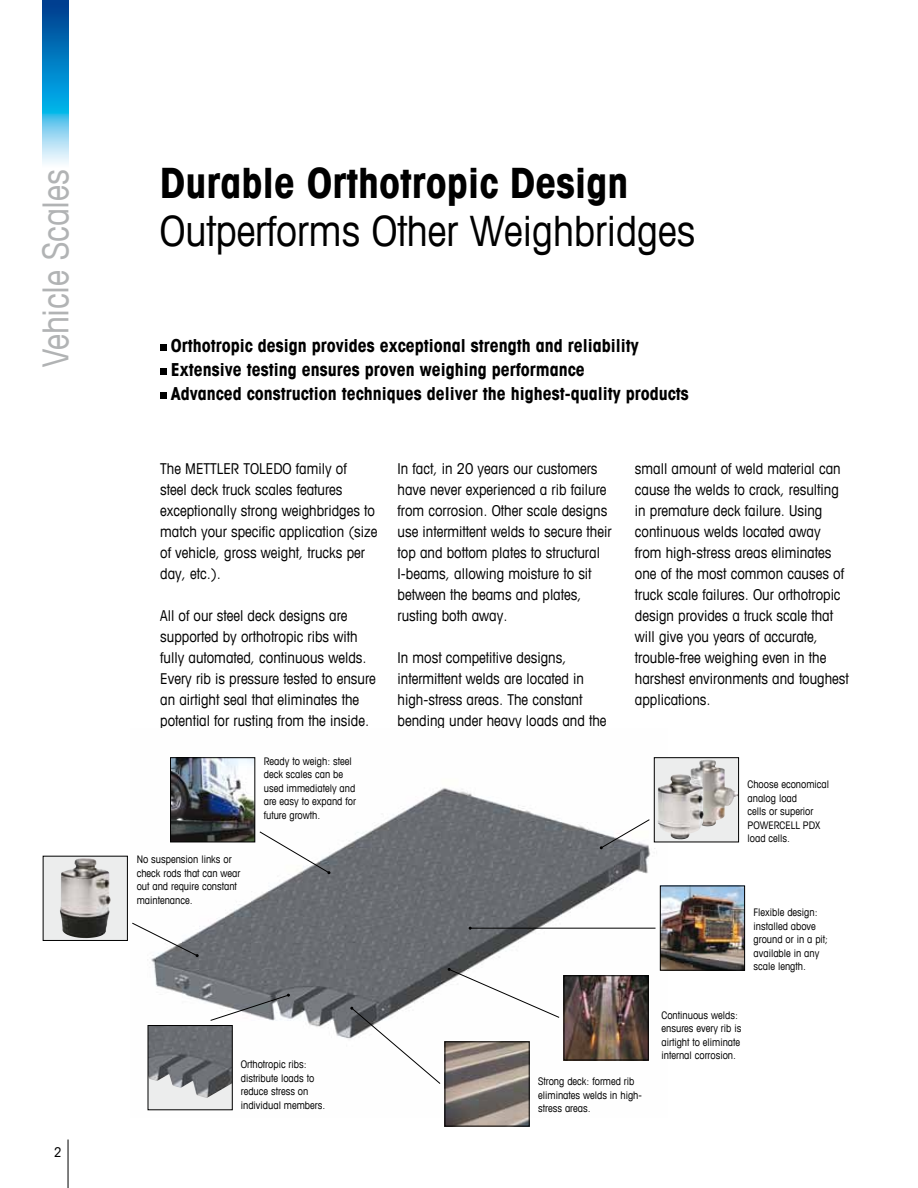
<style>
.page{position:relative;width:918px;height:1188px;background:#fff}
.page>*{position:absolute;margin:0;border:0;box-sizing:border-box;transform-origin:0 0}
.t1{font:condensed 42px "Avant Garde Com";color:#000}
.t2{font:700 condensed 42px "Avant Garde Com";color:#000}
.t3{font:condensed 36px "Avant Garde Com";letter-spacing:-.01em;color:#b1b3b4}
.t4{font:700 condensed 18px/24px "Avant Garde Com";color:#000}
.t5{font:condensed 15px/21px "Avant Garde Com";color:#000}
.t6{font:condensed 13.5px "Avant Garde Com";color:#000}
.t7{font:condensed 10.5px/13.5px "Avant Garde Com";color:#000}
</style>
<div class="page">
<hr style="left:68px;top:1140px;width:1px;height:48px;background:#000">
<img style="left:42px;top:0;width:26px;height:164px">
<div style="left:160px;top:344px;width:7px;height:6px;background:#000"></div>
<div style="left:160px;top:368px;width:7px;height:6px;background:#000"></div>
<div style="left:160px;top:392px;width:7px;height:6px;background:#000"></div>
<img style="left:147px;top:757px;width:521px;height:361px">
<hr style="left:470px;top:928px;width:186px;height:1px;background:#000">
<svg style="left:259px;top:831px;width:71px;height:43px"></svg>
<svg style="left:132px;top:922px;width:67px;height:35px"></svg>
<svg style="left:350px;top:1007px;width:91px;height:78px"></svg>
<svg style="left:210px;top:994px;width:80px;height:27px"></svg>
<img style="left:172px;top:759px;width:81px;height:81px">
<div style="left:170px;top:757px;width:85px;height:85px;border:1px solid #000"></div>
<div style="left:43px;top:856px;width:84px;height:84px;background:#eceded"></div>
<img style="left:60px;top:858px;width:51px;height:80px">
<div style="left:43px;top:856px;width:85px;height:85px;border:1px solid #000"></div>
<img style="left:662px;top:888px;width:81px;height:81px">
<div style="left:660px;top:886px;width:85px;height:85px;border:1px solid #000"></div>
<img style="left:566px;top:977px;width:81px;height:81px">
<div style="left:564px;top:975px;width:85px;height:85px;border:1px solid #000"></div>
<img style="left:447px;top:1043px;width:81px;height:81px">
<div style="left:445px;top:1041px;width:85px;height:85px;border:1px solid #000"></div>
<div style="left:148px;top:1026px;width:84px;height:84px;background:#eceded"></div>
<img style="left:150px;top:1027px;width:81px;height:71px">
<div style="left:148px;top:1025px;width:85px;height:85px;border:1px solid #000"></div>
<svg style="left:448px;top:968px;width:112px;height:50px"></svg>
<svg style="left:600px;top:819px;width:50px;height:30px"></svg>
<div style="left:654px;top:758px;width:85px;height:84px;background:#eceded"></div>
<img style="left:690px;top:760px;width:47px;height:66px">
<div style="left:654px;top:757px;width:85px;height:85px;border:1px solid #000"></div>
<img style="left:658px;top:774px;width:46px;height:65px">
<h2 class="t3" style="left:33px;top:367px;width:200px;rotate:-90deg">Vehicle Scales</h2>
<h1 class="t2" style="left:160px;top:156px;width:470px">Durable Orthotropic Design</h1>
<h1 class="t1" style="left:160px;top:205px;width:537px">Outperforms Other Weighbridges</h1>
<p class="t4" style="left:171px;top:333px;width:519px">Orthotropic design provides exceptional strength and reliability<br>Extensive testing ensures proven weighing performance<br>Advanced construction techniques deliver the highest-quality products</p>
<p class="t6" style="left:54px;top:1143px;width:9px">2</p>
<p class="t5" style="left:160px;top:458px;width:219px">The METTLER TOLEDO family of<br>steel deck truck scales features exceptionally strong weighbridges to match your specific application (size of vehicle, gross weight, trucks per day, etc.).</p>
<p class="t5" style="left:160px;top:605px;width:217px">All of our steel deck designs are supported by orthotropic ribs with fully automated, continuous welds.<br>Every rib is pressure tested to ensure an airtight seal that eliminates the potential for rusting from the inside.</p>
<p class="t7" style="left:137px;top:853px;width:105px">No suspension links or check rods that can wear out and require constant maintenance.</p>
<p class="t7" style="left:264px;top:754px;width:94px">Ready to weigh: steel deck scales can be used immediately and are easy to expand for future growth.</p>
<p class="t7" style="left:241px;top:1057px;width:86px">Orthotropic ribs: distribute loads to reduce stress on individual members.</p>
<p class="t5" style="left:398px;top:458px;width:216px">In fact, in 20 years our customers have never experienced a rib failure from corrosion. Other scale designs use intermittent welds to secure their top and bottom plates to structural<br>I-beams, allowing moisture to sit between the beams and plates, rusting both away.</p>
<p class="t5" style="left:398px;top:647px;width:211px">In most competitive designs, intermittent welds are located in high-stress areas. The constant bending under heavy loads and the</p>
<p class="t5" style="left:635px;top:458px;width:216px">small amount of weld material can cause the welds to crack, resulting in premature deck failure. Using continuous welds located away from high-stress areas eliminates one of the most common causes of truck scale failures. Our orthotropic design provides a truck scale that will give you years of accurate, trouble-free weighing even in the harshest environments and toughest applications.</p>
<p class="t7" style="left:748px;top:777px;width:83px">Choose economical analog load<br>cells or superior<br>POWERCELL PDX load cells.</p>
<p class="t7" style="left:754px;top:906px;width:76px">Flexible design: installed above ground or in a pit; available in any scale length.</p>
<p class="t7" style="left:662px;top:1008px;width:81px">Continuous welds: ensures every rib is airtight to eliminate internal corrosion.</p>
<p class="t7" style="left:538px;top:1075px;width:105px">Strong deck: formed rib eliminates welds in high&shy;stress areas.</p>
</div>
